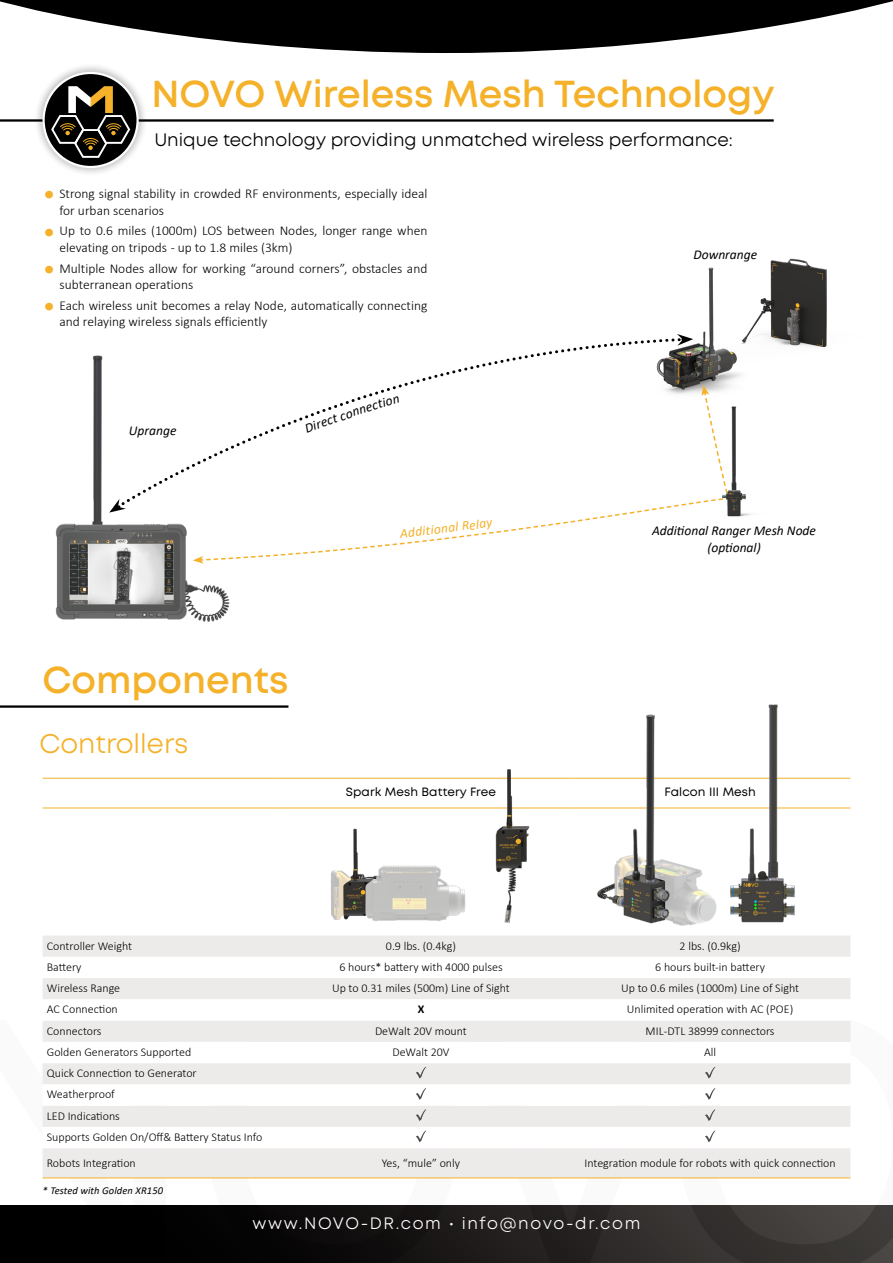
<style>
.page{position:relative;width:893px;height:1263px;background:#fff}
.page>*{position:absolute;margin:0;border:0;box-sizing:border-box;transform-origin:0 0}
.t1{font:600 37.5px "Mont";color:#f4b129}
.t2{font:27px "Mont";color:#f4b129}
.t3{font:18px "Mont";color:#000}
.t4{font:16.5px "Mont";letter-spacing:.1em;color:#fff}
.t5{font:300 13.5px/16.5px "Calibri";color:#000}
.t6{font:italic 13.5px/16.2px "Calibri";color:#000;text-align:center}
.t7{font:italic 13.5px "Calibri";color:#f4b129}
.t8{font:300 12px/21.3px "Calibri";color:#000}
.t9{font:12px "Mont";letter-spacing:.01em;color:#000}
.t10{font:700 12px "Calibri";color:#000}
.t11{font:italic 10.5px "Calibri";letter-spacing:.01em;color:#000}
.s1{font-size:27px;color:#f4b129}
</style>
<div class="page">
<svg style="left:0;top:1205px;width:893px;height:58px;background:#1c1a19"></svg>
<div style="left:43px;top:936px;width:807px;height:241px;background:#edebea"></div>
<svg style="left:43px;top:957px;width:807px;height:191px"></svg>
<hr style="left:570px;top:778px;width:280px;height:1px;background:#f4b129">
<hr style="left:570px;top:808px;width:280px;height:1px;background:#f4b129">
<hr style="left:272px;top:778px;width:298px;height:1px;background:#f4b129">
<hr style="left:272px;top:808px;width:298px;height:1px;background:#f4b129">
<hr style="left:43px;top:1177px;width:229px;height:1px;background:#f4b129">
<hr style="left:272px;top:1177px;width:298px;height:1px;background:#f4b129">
<hr style="left:570px;top:1177px;width:280px;height:1px;background:#f4b129">
<hr style="left:43px;top:778px;width:229px;height:1px;background:#f4b129">
<hr style="left:43px;top:808px;width:229px;height:1px;background:#f4b129">
<svg style="left:416px;top:1066px;width:10px;height:12px"></svg>
<svg style="left:705px;top:1066px;width:11px;height:12px"></svg>
<svg style="left:416px;top:1088px;width:10px;height:12px"></svg>
<svg style="left:705px;top:1088px;width:11px;height:12px"></svg>
<svg style="left:416px;top:1109px;width:10px;height:12px"></svg>
<svg style="left:705px;top:1109px;width:11px;height:12px"></svg>
<svg style="left:416px;top:1130px;width:10px;height:12px"></svg>
<svg style="left:705px;top:1130px;width:11px;height:12px"></svg>
<img style="left:726px;top:704px;width:73px;height:219px">
<img style="left:590px;top:714px;width:134px;height:212px">
<svg style="left:0;top:0;width:893px;height:53px;fill:#000"></svg>
<img style="left:683px;top:267px;width:48px;height:120px">
<img style="left:710px;top:258px;width:117px;height:124px">
<svg style="left:399px;top:338px;width:284px;height:47px"></svg>
<svg style="left:677px;top:334px;width:16px;height:12px"></svg>
<img style="left:729px;top:387px;width:23px;height:130px">
<hr style="left:0;top:119px;width:774px;height:3px;background:#000">
<div style="left:33px;top:63px;width:115px;height:114px;background:#000;opacity:.25"></div>
<svg style="left:44px;top:73px;width:94px;height:94px"></svg>
<div style="left:43px;top:72px;width:96px;height:96px;border:2px solid #fff;border-radius:50%"></div>
<svg style="left:50px;top:86px;width:81px;height:73px"></svg>
<hr style="left:0;top:705px;width:288px;height:3px;background:#000">
<img style="left:55px;top:355px;width:175px;height:267px">
<img style="left:477px;top:769px;width:64px;height:154px">
<img style="left:330px;top:828px;width:136px;height:94px">
<svg style="left:193px;top:385px;width:536px;height:179px"></svg>
<h1 class="t1" style="left:151px;top:69px;width:625px">NOVO Wireless Mesh Technology</h1>
<h3 class="t3" style="left:154px;top:128px;width:580px">Unique technology providing unmatched wireless performance:</h3>
<p class="t5" style="left:60px;top:185px;width:369px;text-indent:-17px"><span class="s1">•</span> Strong signal stability in crowded RF environments, especially ideal for urban scenarios</p>
<p class="t5" style="left:60px;top:223px;width:369px;text-indent:-17px"><span class="s1">•</span> Up to 0.6 miles (1000m) LOS between Nodes, longer range when elevating on tripods - up to 1.8 miles (3km)</p>
<p class="t5" style="left:60px;top:260px;width:369px;text-indent:-17px"><span class="s1">•</span> Multiple Nodes allow for working “around corners”, obstacles and subterranean operations</p>
<p class="t5" style="left:60px;top:297px;width:369px;text-indent:-17px"><span class="s1">•</span> Each wireless unit becomes a relay Node, automatically connecting and relaying wireless signals efficiently</p>
<p class="t6" style="left:129px;top:422px;width:49px">Uprange</p>
<p class="t6" style="left:310px;top:418px;width:22px;rotate:-20deg">irec</p>
<p class="t6" style="left:370px;top:397px;width:22px;rotate:-17deg">ctio</p>
<p class="t7" style="left:414px;top:522px;width:79px;rotate:-7deg">ditional Relay</p>
<h1 class="t1" style="left:43px;top:655px;width:247px">Components</h1>
<h2 class="t2" style="left:40px;top:726px;width:150px">Controllers</h2>
<p class="t6" style="left:693px;top:246px;width:65px">Downrange</p>
<p class="t6" style="left:652px;top:522px;width:165px">Additional Ranger Mesh Node (optional)</p>
<p class="t9" style="left:346px;top:784px;width:152px">Spark Mesh Battery Free</p>
<p class="t9" style="left:664px;top:784px;width:93px">Falcon III Mesh</p>
<p class="t8" style="left:47px;top:935px;width:87px">Controller Weight</p>
<p class="t8" style="left:386px;top:935px;width:72px">0.9 lbs. (0.4kg)</p>
<p class="t8" style="left:680px;top:935px;width:63px">2 lbs. (0.9kg)</p>
<p class="t8" style="left:47px;top:956px;width:36px">Battery</p>
<p class="t8" style="left:339px;top:956px;width:165px">6 hours* battery with 4000 pulses</p>
<p class="t8" style="left:655px;top:956px;width:111px">6 hours built-in battery</p>
<p class="t8" style="left:47px;top:977px;width:75px">Wireless Range</p>
<p class="t8" style="left:332px;top:977px;width:179px">Up to 0.31 miles (500m) Line of Sight</p>
<p class="t8" style="left:621px;top:977px;width:179px">Up to 0.6 miles (1000m) Line of Sight</p>
<p class="t8" style="left:47px;top:999px;width:73px">AC Connection</p>
<p class="t10" style="left:418px;top:1001px;width:8px">X</p>
<p class="t8" style="left:627px;top:999px;width:168px">Unlimited operation with AC (POE)</p>
<p class="t8" style="left:47px;top:1020px;width:56px">Connectors</p>
<p class="t8" style="left:375px;top:1020px;width:93px">DeWalt 20V mount</p>
<p class="t8" style="left:646px;top:1020px;width:130px">MIL-DTL 38999 connectors</p>
<p class="t8" style="left:47px;top:1041px;width:146px">Golden Generators Supported</p>
<p class="t8" style="left:392px;top:1041px;width:59px">DeWalt 20V</p>
<p class="t8" style="left:704px;top:1041px;width:14px">All</p>
<p class="t8" style="left:47px;top:1062px;width:217px">Quick Connection to Generator<br>Weatherproof<br>LED Indications<br>Supports Golden On/Off&amp; Battery Status Info</p>
<p class="t8" style="left:47px;top:1152px;width:91px">Robots Integration</p>
<p class="t8" style="left:382px;top:1152px;width:80px">Yes, “mule” only</p>
<p class="t8" style="left:584px;top:1152px;width:253px">Integration module for robots with quick connection</p>
<p class="t11" style="left:43px;top:1183px;width:122px">* Tested with Golden XR150</p>
<h3 class="t4" style="left:253px;top:1212px;width:389px">www.NOVO-DR.com • info@novo-dr.com</h3>
</div>
